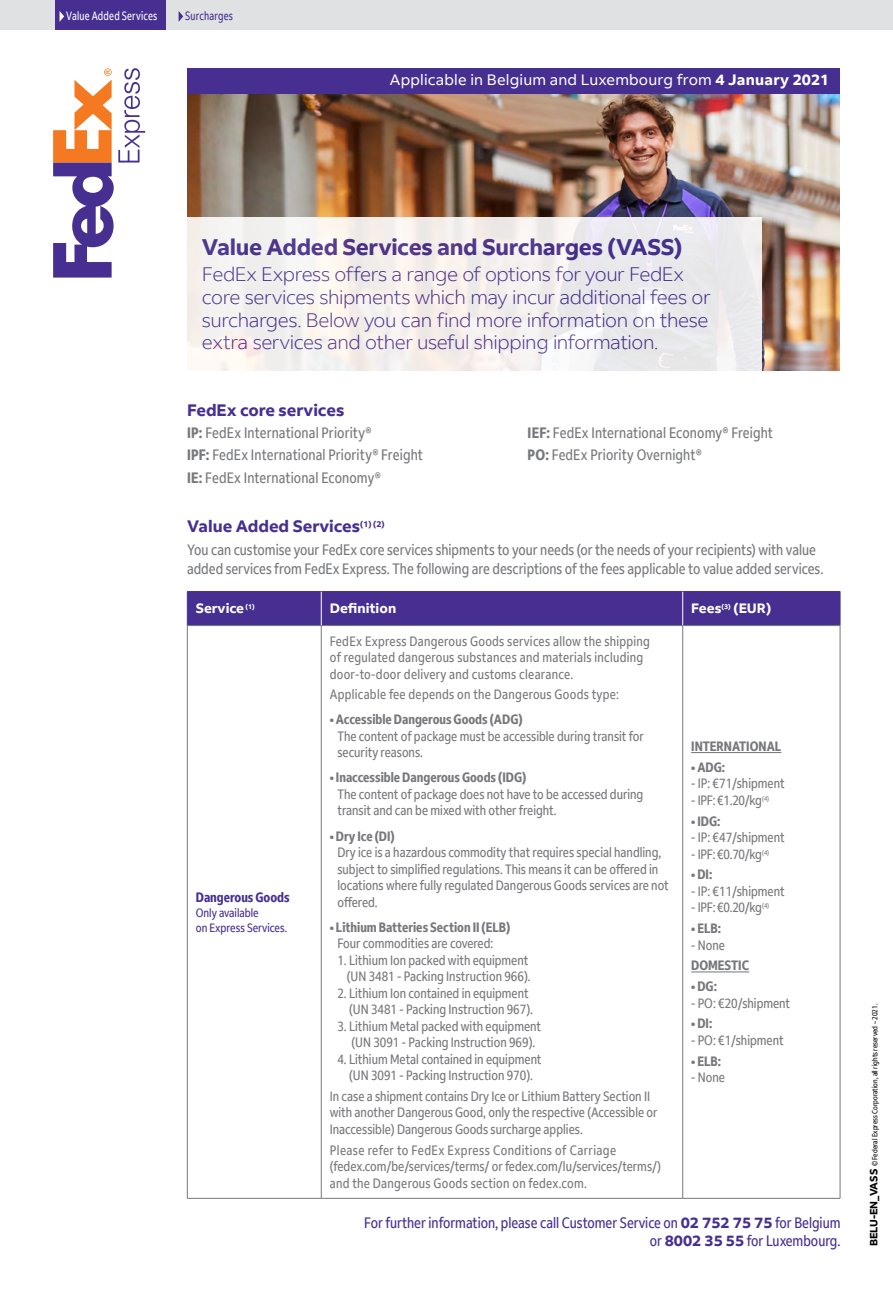
<style>
.page{position:relative;width:893px;height:1289px;background:#fff}
.page>*{position:absolute;margin:0;border:0;box-sizing:border-box;transform-origin:0 0}
.t1{font:700 22.5px "Fed Ex Sans";letter-spacing:-.015em;color:#472f92}
.t2{font:300 19.5px/22.5px "Fed Ex Sans";letter-spacing:-.025em;color:#472f92}
.t3{font:700 16.5px "Fed Ex Sans";color:#472f92}
.t4{font:condensed 15px/19.5px "Fed Ex Sans";color:#77787b}
.t5{font:condensed 15px/18px "Fed Ex Sans";color:#472f92;text-align:right}
.t6{font:15px "Fed Ex Sans";letter-spacing:.01em;color:#fff}
.t7{font:condensed 13.5px/16.5px "Fed Ex Sans";color:#77787b}
.t8{font:condensed 13.5px/16.5px "Fed Ex Sans";letter-spacing:.02em;color:#77787b}
.t9{font:700 condensed 13.5px "Fed Ex Sans";color:#77787b}
.t10{font:700 13.5px "Fed Ex Sans";color:#fff}
.t11{font:700 condensed 13.5px "Fed Ex Sans";color:#472f92}
.t12{font:condensed 12px/15px "Fed Ex Sans";color:#472f92}
.t13{font:condensed 12px "Fed Ex Sans";letter-spacing:.02em;color:#fff;scale:.9 1}
.t14{font:condensed 12px "Fed Ex Sans";color:#472f92;scale:.9 1}
.t15{font:condensed 7.5px "Fed Ex Sans";color:#000}
.s1{font-weight:700}
.s2{font-weight:700;font-stretch:normal}
.s3{font-weight:700;font-stretch:normal;font-size:10.5px}
</style>
<div class="page">
<div style="left:188px;top:592px;width:652px;height:33px;background:#472f92"></div>
<hr style="left:187px;top:591px;width:134px;height:1px;background:#472f92">
<hr style="left:187px;top:591px;width:1px;height:34px;background:#472f92">
<hr style="left:321px;top:591px;width:362px;height:1px;background:#472f92">
<hr style="left:683px;top:591px;width:157px;height:1px;background:#472f92">
<hr style="left:840px;top:591px;width:1px;height:34px;background:#472f92">
<hr style="left:321px;top:591px;width:1px;height:34px;background:#fff">
<hr style="left:682px;top:591px;width:1px;height:34px;background:#fff">
<hr style="left:187px;top:625px;width:134px;height:1px;background:#77787b">
<hr style="left:321px;top:625px;width:362px;height:1px;background:#77787b">
<hr style="left:683px;top:625px;width:157px;height:1px;background:#77787b">
<hr style="left:187px;top:1197px;width:134px;height:1px;background:#77787b">
<hr style="left:321px;top:1197px;width:362px;height:1px;background:#77787b">
<hr style="left:683px;top:1197px;width:157px;height:1px;background:#77787b">
<hr style="left:187px;top:625px;width:1px;height:573px;background:#77787b">
<hr style="left:321px;top:625px;width:1px;height:573px;background:#77787b">
<hr style="left:682px;top:625px;width:1px;height:573px;background:#77787b">
<hr style="left:840px;top:625px;width:1px;height:573px;background:#77787b">
<hr style="left:691px;top:752px;width:90px;height:1px;background:#77787b">
<hr style="left:691px;top:971px;width:58px;height:1px;background:#77787b">
<img style="left:187px;top:94px;width:653px;height:276px">
<div style="left:187px;top:68px;width:653px;height:26px;background:#472f92"></div>
<div style="left:187px;top:217px;width:574px;height:153px;background:linear-gradient(to right,#f8f4ee,#ebeaed)"></div>
<svg style="left:53px;top:68px;width:92px;height:209px"></svg>
<div style="left:0;top:0;width:893px;height:30px;background:#e0e1e2"></div>
<svg style="left:179px;top:11px;width:4px;height:10px"></svg>
<div style="left:55px;top:0;width:111px;height:30px;background:#472f92"></div>
<svg style="left:60px;top:11px;width:4px;height:10px"></svg>
<p class="t13" style="left:66px;top:9px;width:103px">Value Added Services</p>
<p class="t14" style="left:185px;top:9px;width:54px">Surcharges</p>
<p class="t6" style="left:390px;top:71px;width:441px">Applicable in Belgium and Luxembourg from <span class="s1">4 January 2021</span></p>
<h1 class="t1" style="left:202px;top:234px;width:482px">Value Added Services and Surcharges (VASS)</h1>
<h2 class="t2" style="left:202px;top:263px;width:510px">FedEx Express offers a range of options for your FedEx core services shipments which may incur additional fees or surcharges. Below you can find more information on these extra services and other useful shipping information.</h2>
<p class="t3" style="left:187px;top:401px;width:159px">FedEx core services</p>
<p class="t4" style="left:187px;top:423px;width:186px"><span class="s1">IP:</span> FedEx International Priority®</p>
<p class="t4" style="left:528px;top:423px;width:247px"><span class="s1">IEF:</span> FedEx International Economy® Freight</p>
<p class="t4" style="left:187px;top:445px;width:237px"><span class="s1">IPF:</span> FedEx International Priority® Freight</p>
<p class="t4" style="left:528px;top:445px;width:176px"><span class="s1">PO:</span> FedEx Priority Overnight®</p>
<p class="t4" style="left:187px;top:468px;width:195px"><span class="s1">IE:</span> FedEx International Economy®</p>
<p class="t3" style="left:187px;top:517px;width:199px">Value Added Services<sup>(1)</sup> <sup>(2)</sup></p>
<p class="t4" style="left:187px;top:540px;width:638px">You can customise your FedEx core services shipments to your needs (or the needs of your recipients) with value added services from FedEx Express. The following are descriptions of the fees applicable to value added services.</p>
<p class="t10" style="left:196px;top:600px;width:60px">Service <sup>(1)</sup></p>
<p class="t10" style="left:330px;top:600px;width:68px">Definition</p>
<p class="t10" style="left:691px;top:600px;width:81px">Fees<sup>(3)</sup> (EUR)</p>
<p class="t11" style="left:196px;top:889px;width:95px">Dangerous Goods</p>
<p class="t12" style="left:196px;top:905px;width:93px">Only available<br>on Express Services.</p>
<p class="t8" style="left:330px;top:632px;width:322px">FedEx Express Dangerous Goods services allow the shipping of regulated dangerous substances and materials including door-to-door delivery and customs clearance.</p>
<p class="t8" style="left:330px;top:686px;width:291px">Applicable fee depends on the Dangerous Goods type:</p>
<p class="t9" style="left:330px;top:712px;width:194px">• Accessible Dangerous Goods (ADG)</p>
<p class="t7" style="left:337px;top:728px;width:308px">The content of package must be accessible during transit for security reasons.</p>
<p class="t9" style="left:330px;top:770px;width:198px">• Inaccessible Dangerous Goods (IDG)</p>
<p class="t7" style="left:337px;top:786px;width:307px">The content of package does not have to be accessed during transit and can be mixed with other freight.</p>
<p class="t9" style="left:330px;top:828px;width:66px">• Dry Ice (DI)</p>
<p class="t7" style="left:337px;top:844px;width:333px">Dry ice is a hazardous commodity that requires special handling, subject to simplified regulations. This means it can be offered in locations where fully regulated Dangerous Goods services are not offered.</p>
<p class="t9" style="left:330px;top:919px;width:182px">• Lithium Batteries Section II (ELB)</p>
<p class="t7" style="left:337px;top:935px;width:157px">Four commodities are covered:</p>
<p class="t7" style="left:337px;top:951px;width:195px;text-align:right">1. Lithium Ion packed with equipment (UN 3481 - Packing Instruction 966).</p>
<p class="t7" style="left:349px;top:984px;width:185px;text-indent:-12px">2. Lithium Ion contained in equipment (UN 3481 - Packing Instruction 967).</p>
<p class="t7" style="left:351px;top:1017px;width:191px;text-indent:-14px">3. Lithium Metal packed with equipment (UN 3091 - Packing Instruction 969).</p>
<p class="t7" style="left:337px;top:1050px;width:206px;text-align:center">4. Lithium Metal contained in equipment (UN 3091 - Packing Instruction 970).</p>
<p class="t7" style="left:330px;top:1087px;width:329px">In case a shipment contains Dry Ice or Lithium Battery Section II with another Dangerous Good, only the respective (Accessible or<br>Inaccessible) Dangerous Goods surcharge applies.</p>
<p class="t8" style="left:330px;top:1141px;width:333px">Please refer to FedEx Express Conditions of Carriage (fedex.com/be/services/terms/ or fedex.com/lu/services/terms/) and the Dangerous Goods section on fedex.com.</p>
<p class="t9" style="left:691px;top:738px;width:92px">INTERNATIONAL</p>
<p class="t9" style="left:691px;top:759px;width:35px">• ADG:</p>
<p class="t7" style="left:691px;top:775px;width:95px">- IP: €71/shipment</p>
<p class="t7" style="left:691px;top:792px;width:79px">- IPF: €1.20/kg<sup>(4)</sup></p>
<p class="t9" style="left:691px;top:813px;width:31px">• IDG:</p>
<p class="t7" style="left:691px;top:829px;width:95px">- IP: €47/shipment</p>
<p class="t7" style="left:691px;top:845px;width:79px">- IPF: €0.70/kg<sup>(4)</sup></p>
<p class="t9" style="left:691px;top:866px;width:23px">• DI:</p>
<p class="t7" style="left:691px;top:883px;width:95px">- IP: €11/shipment</p>
<p class="t7" style="left:691px;top:899px;width:79px">- IPF: €0.20/kg<sup>(4)</sup></p>
<p class="t9" style="left:691px;top:920px;width:31px">• ELB:</p>
<p class="t7" style="left:691px;top:936px;width:35px">- None</p>
<p class="t9" style="left:691px;top:957px;width:60px">DOMESTIC</p>
<p class="t9" style="left:691px;top:978px;width:27px">• DG:</p>
<p class="t7" style="left:691px;top:994px;width:100px">- PO: €20/shipment</p>
<p class="t9" style="left:691px;top:1015px;width:23px">• DI:</p>
<p class="t7" style="left:691px;top:1032px;width:94px">- PO: €1/shipment</p>
<p class="t9" style="left:691px;top:1053px;width:31px">• ELB:</p>
<p class="t7" style="left:691px;top:1069px;width:35px">- None</p>
<p class="t5" style="left:364px;top:1214px;width:478px">For further information, please call Customer Service on <span class="s2">02 752 75 75</span> for Belgium or <span class="s2">8002 35 55</span> for Luxembourg.</p>
<p class="t15" style="left:870px;top:1246px;width:244px;rotate:-90deg"><span class="s3">BELU-EN_VASS</span> © Federal Express Corporation, all rights reserved – 2021.</p>
</div>
